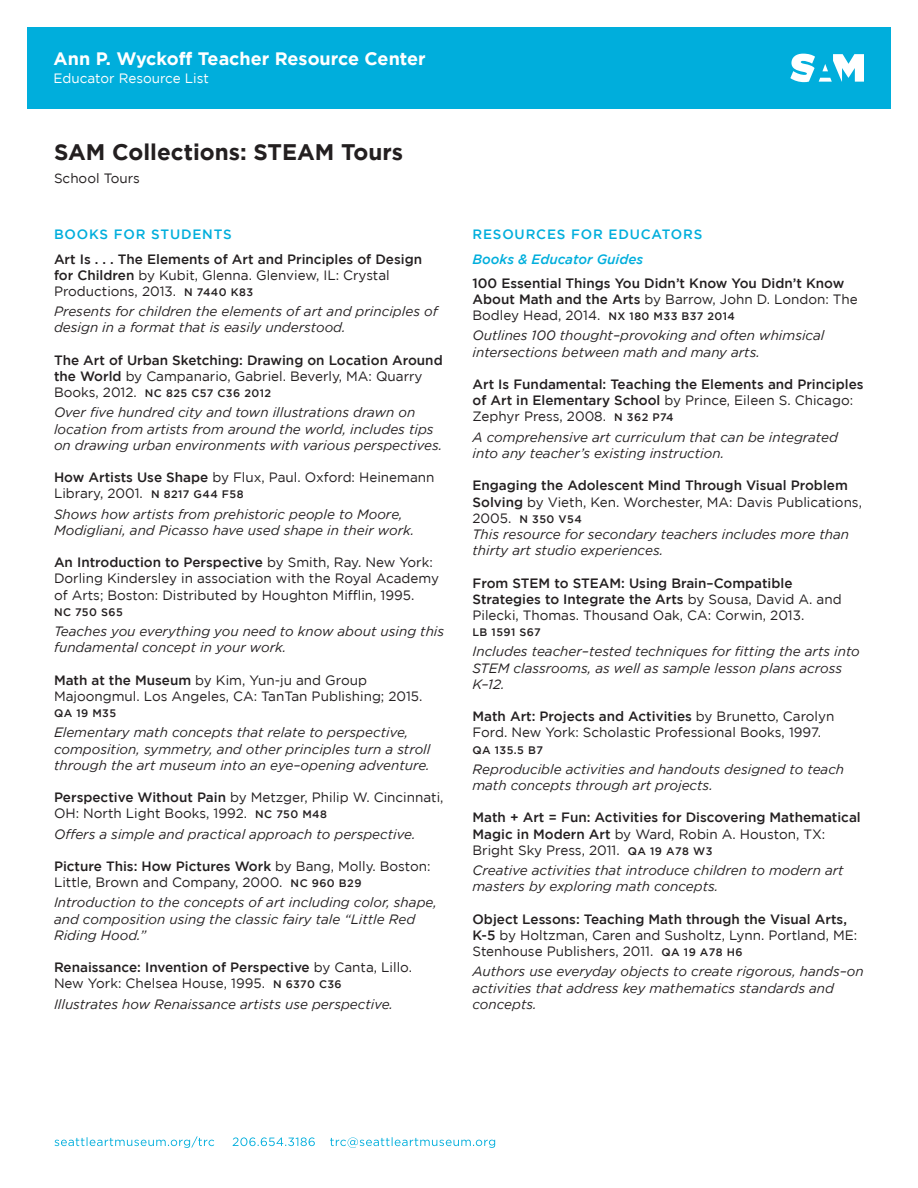
<style>
.page{position:relative;width:918px;height:1188px;background:#fff}
.page>*{position:absolute;margin:0;border:0;box-sizing:border-box;transform-origin:0 0}
.t1{font:700 22.5px "Gotham";color:#231f20}
.t2{font:700 18px "Gotham";color:#fff}
.Description{font:italic 13.5px/16.2px "Gotham";color:#231f20}
.Title_and_Info{font:13.5px/16.2px "Gotham";color:#231f20}
.Title_and_Info-2{font:500 13.5px/16.2px "Gotham";color:#231f20}
.Description-2{font:500 13.5px/16.2px "Gotham";color:#231f20}
.Header_1{font:500 13.5px "Gotham";letter-spacing:.06em;color:#00aedc}
.Header_2{font:italic 500 13.5px "Gotham";color:#00aedc}
.t3{font:13.5px "Gotham";color:#fff}
.Page_Title_Subhead{font:13.5px "Gotham";color:#231f20}
.Title_and_Info-3{font:500 10.8px "Gotham";letter-spacing:.04em;color:#231f20}
.Description-3{font:500 10.8px "Gotham";letter-spacing:.04em;color:#231f20}
.s1{font-weight:400}
.s2{font-size:10.8px}
.s3{font-weight:400;font-size:13.5px}
.s4{font-weight:500}
.s5{font-weight:500;font-size:10.8px}
</style>
<div class="page">
<svg style="left:55px;top:1136px;width:440px;height:12px"></svg>
<div style="left:27px;top:27px;width:864px;height:82px;background:#00aedc"></div>
<svg style="left:790px;top:54px;width:74px;height:28px"></svg>
<p class="t2" style="left:54px;top:48px;width:374px">Ann P. Wyckoff Teacher Resource Center</p>
<p class="t3" style="left:54px;top:71px;width:157px">Educator Resource List</p>
<p class="t1" style="left:54px;top:139px;width:351px">SAM Collections: STEAM Tours</p>
<p class="Page_Title_Subhead" style="left:54px;top:170px;width:87px">School Tours</p>
<p class="Header_1" style="left:54px;top:227px;width:179px">BOOKS FOR STUDENTS</p>
<p class="Title_and_Info-2" style="left:54px;top:250px;width:370px">Art Is . . . The Elements of Art and Principles of Design for Children <span class="s1">by Kubit, Glenna. Glenview, IL: Crystal<br>Productions, 2013.</span> <span class="s2">N 7440 K83</span></p>
<p class="Description" style="left:54px;top:303px;width:385px">Presents for children the elements of art and principles of design in a format that is easily understood.</p>
<p class="Title_and_Info-2" style="left:54px;top:352px;width:390px">The Art of Urban Sketching: Drawing on Location Around the World <span class="s1">by Campanario, Gabriel. Beverly, MA: Quarry</span></p>
<p class="Title_and_Info-3" style="left:54px;top:387px;width:219px"><span class="s3">Books, 2012.</span> NC 825 C57 C36 2012</p>
<p class="Description" style="left:54px;top:405px;width:390px">Over five hundred city and town illustrations drawn on location from artists from around the world, includes tips on drawing urban environments with various perspectives.</p>
<p class="Title_and_Info" style="left:54px;top:469px;width:382px"><span class="s4">How Artists Use Shape</span> by Flux, Paul. Oxford: Heinemann<br>Library, 2001. <span class="s5">N 8217 G44 F58</span></p>
<p class="Description" style="left:54px;top:506px;width:362px">Shows how artists from prehistoric people to Moore,<br>Modigliani, and Picasso have used shape in their work.</p>
<p class="Title_and_Info" style="left:54px;top:554px;width:387px"><span class="s4">An Introduction to Perspective</span> by Smith, Ray. New York:<br>Dorling Kindersley in association with the Royal Academy of Arts; Boston: Distributed by Houghton Mifflin, 1995.</p>
<p class="Title_and_Info-3" style="left:54px;top:606px;width:70px">NC 750 S65</p>
<p class="Description" style="left:54px;top:623px;width:392px">Teaches you everything you need to know about using this fundamental concept in your work.</p>
<p class="Title_and_Info" style="left:54px;top:672px;width:370px"><span class="s4">Math at the Museum</span> by Kim, Yun-ju and Group<br>Majoongmul. Los Angeles, CA: TanTan Publishing; 2015.</p>
<p class="Title_and_Info-3" style="left:54px;top:707px;width:64px">QA 19 M35</p>
<p class="Description" style="left:54px;top:725px;width:378px">Elementary math concepts that relate to perspective, composition, symmetry, and other principles turn a stroll through the art museum into an eye–opening adventure.</p>
<p class="Title_and_Info" style="left:54px;top:789px;width:391px"><span class="s4">Perspective Without Pain</span> by Metzger, Philip W. Cincinnati,<br>OH: North Light Books, 1992. <span class="s5">NC 750 M48</span></p>
<p class="Description" style="left:54px;top:826px;width:363px">Offers a simple and practical approach to perspective.</p>
<p class="Title_and_Info" style="left:54px;top:858px;width:378px"><span class="s4">Picture This: How Pictures Work</span> by Bang, Molly. Boston:<br>Little, Brown and Company, 2000. <span class="s5">NC 960 B29</span></p>
<p class="Description" style="left:54px;top:895px;width:384px">Introduction to the concepts of art including color, shape, and composition using the classic fairy tale “Little Red<br>Riding Hood.”</p>
<p class="Title_and_Info" style="left:54px;top:959px;width:359px"><span class="s4">Renaissance: Invention of Perspective</span> by Canta, Lillo.<br>New York: Chelsea House, 1995. <span class="s5">N 6370 C36</span></p>
<p class="Description" style="left:54px;top:996px;width:341px">Illustrates how Renaissance artists use perspective.</p>
<p class="Header_1" style="left:472px;top:227px;width:231px">RESOURCES FOR EDUCATORS</p>
<p class="Header_2" style="left:472px;top:251px;width:172px">Books &amp; Educator Guides</p>
<p class="Title_and_Info-2" style="left:472px;top:275px;width:387px">100 Essential Things You Didn’t Know You Didn’t Know<br>About Math and the Arts <span class="s1">by Barrow, John D. London: The<br>Bodley Head, 2014.</span> <span class="s2">NX 180 M33 B37 2014</span></p>
<p class="Description" style="left:472px;top:328px;width:354px">Outlines 100 thought–provoking and often whimsical intersections between math and many arts.</p>
<p class="Title_and_Info-2" style="left:472px;top:376px;width:393px">Art Is Fundamental: Teaching the Elements and Principles of Art in Elementary School <span class="s1">by Prince, Eileen S. Chicago:<br>Zephyr Press, 2008.</span> <span class="s2">N 362 P74</span></p>
<p class="Description" style="left:472px;top:429px;width:367px">A comprehensive art curriculum that can be integrated into any teacher’s existing instruction.</p>
<p class="Description-2" style="left:472px;top:477px;width:391px">Engaging the Adolescent Mind Through Visual Problem<br>Solving <span class="s1">by Vieth, Ken. Worchester, MA: Davis Publications,</span></p>
<p class="Description-3" style="left:472px;top:513px;width:111px"><span class="s3">2005.</span> N 350 V54</p>
<p class="Description" style="left:472px;top:526px;width:378px">This resource for secondary teachers includes more than thirty art studio experiences.</p>
<p class="Title_and_Info-2" style="left:472px;top:574px;width:371px">From STEM to STEAM: Using Brain–Compatible<br>Strategies to Integrate the Arts <span class="s1">by Sousa, David A. and<br>Pilecki, Thomas. Thousand Oak, CA: Corwin, 2013.</span></p>
<p class="Title_and_Info-3" style="left:472px;top:626px;width:70px">LB 1591 S67</p>
<p class="Description" style="left:472px;top:644px;width:389px">Includes teacher–tested techniques for fitting the arts into<br>STEM classrooms, as well as sample lesson plans across<br>K–12.</p>
<p class="Title_and_Info" style="left:472px;top:708px;width:363px"><span class="s4">Math Art: Projects and Activities</span> by Brunetto, Carolyn<br>Ford. New York: Scholastic Professional Books, 1997.</p>
<p class="Title_and_Info-3" style="left:472px;top:744px;width:72px">QA 135.5 B7</p>
<p class="Description" style="left:472px;top:761px;width:373px">Reproducible activities and handouts designed to teach math concepts through art projects.</p>
<p class="Title_and_Info-2" style="left:472px;top:809px;width:390px">Math + Art = Fun: Activities for Discovering Mathematical<br>Magic in Modern Art <span class="s1">by Ward, Robin A. Houston, TX:<br>Bright Sky Press, 2011.</span> <span class="s2">QA 19 A78 W3</span></p>
<p class="Description" style="left:472px;top:862px;width:373px">Creative activities that introduce children to modern art masters by exploring math concepts.</p>
<p class="Title_and_Info" style="left:472px;top:911px;width:386px"><span class="s4">Object Lessons: Teaching Math through the Visual Arts,<br>K-5</span> by Holtzman, Caren and Susholtz, Lynn. Portland, ME:<br>Stenhouse Publishers, 2011. <span class="s5">QA 19 A78 H6</span></p>
<p class="Description" style="left:472px;top:963px;width:393px">Authors use everyday objects to create rigorous, hands–on activities that address key mathematics standards and concepts.</p>
</div>
